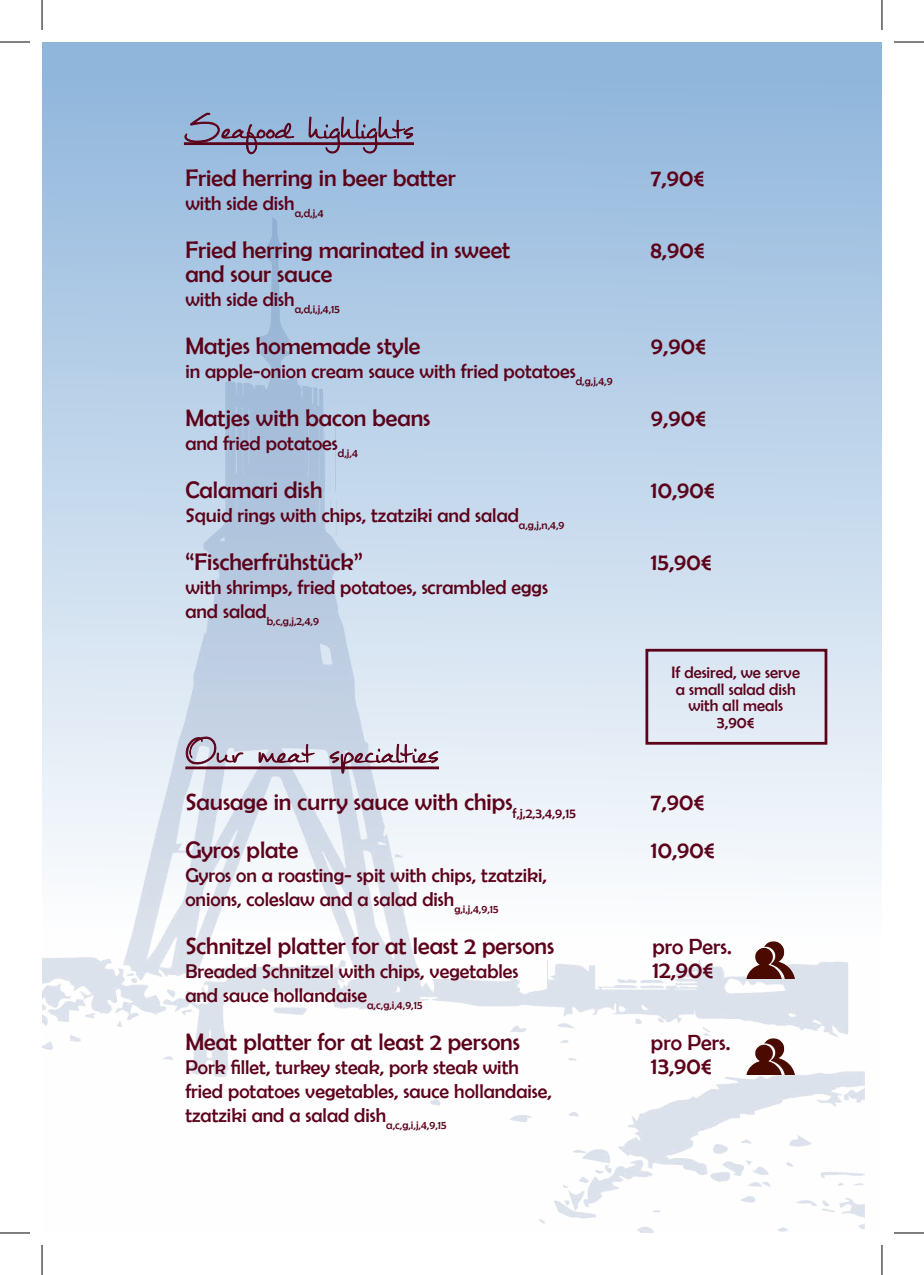
<style>
.page{position:relative;width:924px;height:1275px;background:#fff}
.page>*{position:absolute;margin:0;border:0;box-sizing:border-box;transform-origin:0 0}
.t1{font:56px "Mathilde";color:#5d021b}
.t2{font:24px/24px "Berlin Sans FB";color:#5d021b}
.t3{font:22px "Berlin Sans FB";color:#5d021b}
.t4{font:20px/24px "Berlin Sans FB";color:#5d021b}
.t5{font:16.6px/16.6px "Berlin Sans FB";color:#5d021b;text-align:center}
.t6{font:11.6px "Berlin Sans FB";color:#5d021b}
</style>
<div class="page">
<div style="left:42px;top:42px;width:839px;height:1191px;background:linear-gradient(to bottom,#93b8dd,#fff)"></div>
<img style="left:42px;top:218px;width:822px;height:1014px">
<hr style="left:184px;top:142px;width:230px;height:3px;background:#5d021b">
<svg style="left:183px;top:112px;width:119px;height:43px;background:#8c98ba"></svg>
<svg style="left:308px;top:83px;width:105px;height:70px;background:#8ea1c4"></svg>
<hr style="left:185px;top:766px;width:254px;height:3px;background:#5d021b">
<svg style="left:186px;top:717px;width:58px;height:50px;background:#bebecf"></svg>
<svg style="left:258px;top:744px;width:62px;height:20px"></svg>
<svg style="left:329px;top:744px;width:117px;height:70px;background:#d1cfdb"></svg>
<img style="left:745px;top:941px;width:49px;height:37px">
<img style="left:745px;top:1037px;width:49px;height:37px">
<div style="left:645px;top:649px;width:182px;height:95px;border:3px solid #5d021b"></div>
<hr style="left:0;top:42px;width:30px;height:1px;background:#000">
<hr style="left:893px;top:42px;width:30px;height:1px;background:#000">
<hr style="left:0;top:1232px;width:30px;height:1px;background:#000">
<hr style="left:893px;top:1232px;width:30px;height:1px;background:#000">
<hr style="left:42px;top:0;width:1px;height:30px;background:#000">
<hr style="left:42px;top:1245px;width:1px;height:30px;background:#000">
<hr style="left:881px;top:0;width:1px;height:30px;background:#000">
<hr style="left:881px;top:1245px;width:1px;height:30px;background:#000">
<h1 class="t1" style="left:184px;top:86px;width:231px">Seafood highlights</h1>
<p class="t2" style="left:185px;top:166px;width:272px">Fried herring in beer batter</p>
<p class="t4" style="left:185px;top:191px;width:140px">with side dish<sub>a,d,j,4</sub></p>
<p class="t2" style="left:185px;top:238px;width:326px">Fried herring marinated in sweet and sour sauce</p>
<p class="t4" style="left:185px;top:287px;width:156px">with side dish<sub>a,d,i,j,4,15</sub></p>
<p class="t2" style="left:185px;top:334px;width:236px">Matjes homemade style</p>
<p class="t4" style="left:185px;top:359px;width:429px">in apple-onion cream sauce with fried potatoes<sub>d,g,j,4,9</sub></p>
<p class="t2" style="left:185px;top:406px;width:246px">Matjes with bacon beans</p>
<p class="t4" style="left:185px;top:431px;width:174px">and fried potatoes<sub>d,j,4</sub></p>
<p class="t2" style="left:185px;top:478px;width:139px">Calamari dish</p>
<p class="t4" style="left:185px;top:503px;width:380px">Squid rings with chips, tzatziki and salad<sub>a,g,j,n,4,9</sub></p>
<p class="t2" style="left:185px;top:550px;width:179px">“Fischerfrühstück”</p>
<p class="t4" style="left:185px;top:575px;width:364px">with shrimps, fried potatoes, scrambled eggs</p>
<p class="t6" style="left:185px;top:614px;width:135px"><sup>and</sup> <sup>salad</sup>b,c,g,j,2,4,9</p>
<h1 class="t1" style="left:185px;top:710px;width:255px">Our meat specialties</h1>
<p class="t2" style="left:185px;top:778px;width:392px;line-height:48px">Sausage in curry sauce with chips<sub>f,j,2,3,4,9,15<br></sub>Gyros plate</p>
<p class="t4" style="left:185px;top:863px;width:363px">Gyros on a roasting- spit with chips, tzatziki, onions, coleslaw and a salad dish<sub>g,i,j,4,9,15</sub></p>
<p class="t2" style="left:185px;top:934px;width:370px">Schnitzel platter for at least 2 persons</p>
<p class="t4" style="left:185px;top:959px;width:334px">Breaded Schnitzel with chips, vegetables and sauce hollandaise<sub>a,c,g,i,4,9,15</sub></p>
<p class="t2" style="left:185px;top:1030px;width:336px">Meat platter for at least 2 persons</p>
<p class="t4" style="left:185px;top:1055px;width:368px">Pork fillet, turkey steak, pork steak with fried potatoes vegetables, sauce hollandaise, tzatziki and a salad dish<sub>a,c,g,i,j,4,9,15</sub></p>
<p class="t2" style="left:650px;top:166px;width:55px">7,90€</p>
<p class="t2" style="left:650px;top:238px;width:55px">8,90€</p>
<p class="t2" style="left:650px;top:334px;width:57px">9,90€</p>
<p class="t2" style="left:650px;top:406px;width:57px">9,90€</p>
<p class="t2" style="left:650px;top:478px;width:65px">10,90€</p>
<p class="t2" style="left:650px;top:550px;width:63px">15,90€</p>
<p class="t5" style="left:671px;top:664px;width:130px">If desired, we serve a small salad dish with all meals<br>3,90€</p>
<p class="t2" style="left:650px;top:790px;width:55px">7,90€</p>
<p class="t2" style="left:650px;top:838px;width:65px">10,90€</p>
<p class="t3" style="left:652px;top:934px;width:81px">pro Pers.</p>
<p class="t2" style="left:652px;top:958px;width:63px">12,90€</p>
<p class="t3" style="left:650px;top:1030px;width:81px">pro Pers.</p>
<p class="t2" style="left:650px;top:1054px;width:62px">13,90€</p>
</div>
